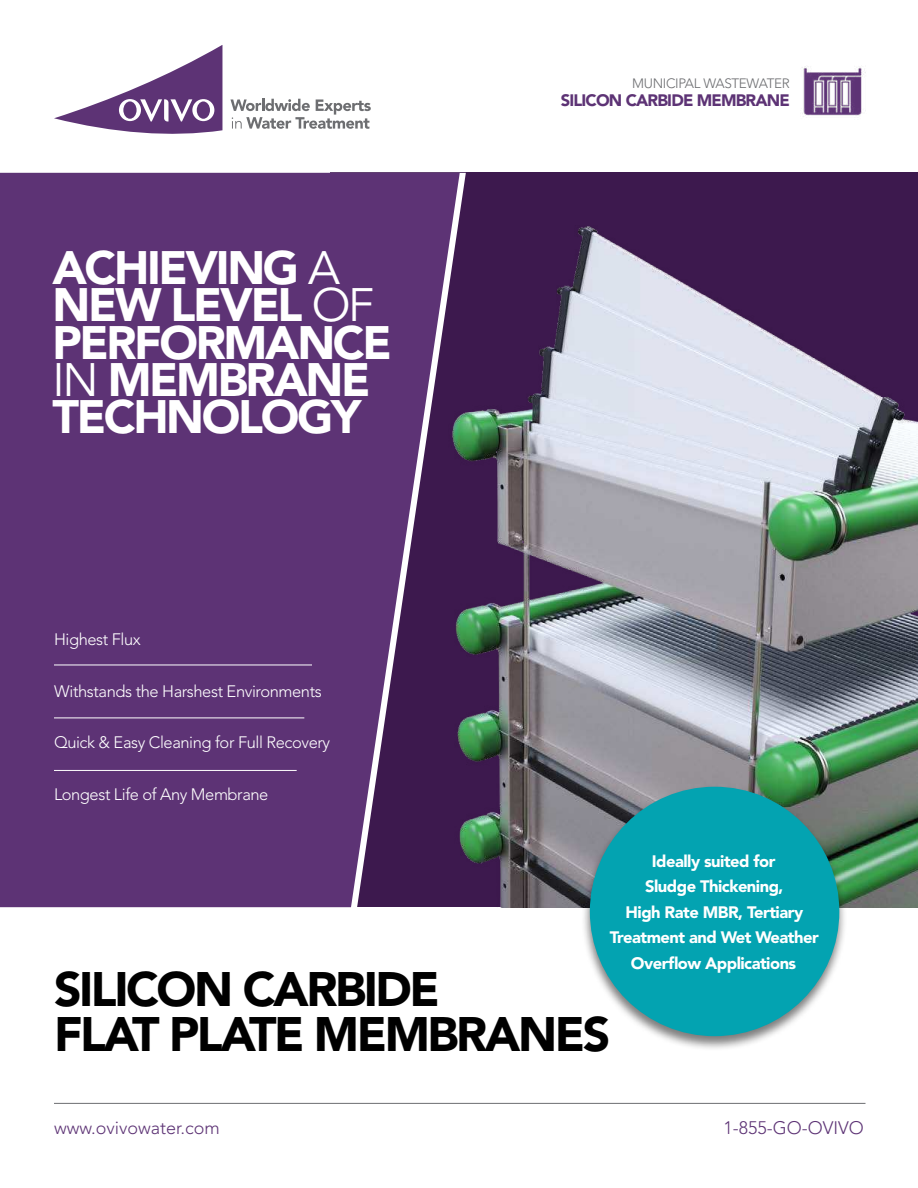
<style>
.page{position:relative;width:918px;height:1188px;background:#fff}
.page>*{position:absolute;margin:0;border:0;box-sizing:border-box;transform-origin:0 0}
.t1{font:900 48px/45px "Avenir LT Std";letter-spacing:-.05em;color:#000}
.t2{font:900 46.5px/37.5px "Avenir LT Std";letter-spacing:-.05em;color:#fff}
.t3{font:300 18px "Avenir LT Std";color:#5d3375}
.t4{font:300 16.5px "Avenir LT Std";letter-spacing:-.025em;color:#fff}
.t5{font:900 16.5px/25.5px "Avenir LT Std";letter-spacing:-.03em;color:#fff;text-align:center}
.t6{font:900 16.5px "Avenir LT Std";letter-spacing:-.05em;color:#5d3375}
.t7{font:300 13.5px "Avenir LT Std";letter-spacing:-.025em;color:#6d6e71}
.s1{font-weight:400}
</style>
<div class="page">
<img style="left:466px;top:184px;width:452px;height:723px">
<svg style="left:0;top:173px;width:460px;height:734px;background:#5b3372"></svg>
<hr style="left:54px;top:718px;width:250px;height:1px;background:#fff">
<hr style="left:54px;top:770px;width:243px;height:1px;background:#fff">
<hr style="left:54px;top:1103px;width:812px;height:1px;background:#6d6e71">
<hr style="left:54px;top:665px;width:258px;height:1px;background:#fff">
<div style="left:581px;top:785px;width:266px;height:266px;background:#000;opacity:.51"></div>
<div style="left:590px;top:787px;width:249px;height:249px;background:#03a3b1;border-radius:50%"></div>
<svg style="left:54px;top:45px;width:168px;height:89px"></svg>
<div style="left:197px;top:101px;width:13px;height:18px;background:#5d3375;border-radius:50%"></div>
<div style="left:123px;top:101px;width:14px;height:18px;background:#5d3375;border-radius:50%"></div>
<svg style="left:230px;top:99px;width:141px;height:30px"></svg>
<img style="left:802px;top:66px;width:64px;height:51px">
<h2 class="t2" style="left:52px;top:253px;width:341px">ACHIEVING <span class="s1">A<br></span>NEW LEVEL <span class="s1">OF<br></span>PERFORMANCE<br><span class="s1">IN</span> MEMBRANE<br>TECHNOLOGY</h2>
<p class="t4" style="left:54px;top:632px;width:88px">Highest Flux</p>
<p class="t4" style="left:54px;top:684px;width:269px">Withstands the Harshest Environments</p>
<p class="t4" style="left:54px;top:736px;width:278px">Quick &amp; Easy Cleaning for Full Recovery</p>
<p class="t4" style="left:54px;top:788px;width:216px">Longest Life of Any Membrane</p>
<p class="t7" style="left:632px;top:78px;width:159px">MUNICIPAL WASTEWATER</p>
<p class="t6" style="left:561px;top:93px;width:231px">SILICON CARBIDE MEMBRANE</p>
<p class="t5" style="left:610px;top:850px;width:211px">Ideally suited for<br>Sludge Thickening,<br>High Rate MBR, Tertiary<br>Treatment and Wet Weather<br>Overflow Applications</p>
<h1 class="t1" style="left:54px;top:971px;width:558px">SILICON CARBIDE<br>FLAT PLATE MEMBRANES</h1>
<p class="t3" style="left:54px;top:1120px;width:167px">www.ovivowater.com</p>
<p class="t3" style="left:724px;top:1120px;width:142px">1-855-GO-OVIVO</p>
</div>
